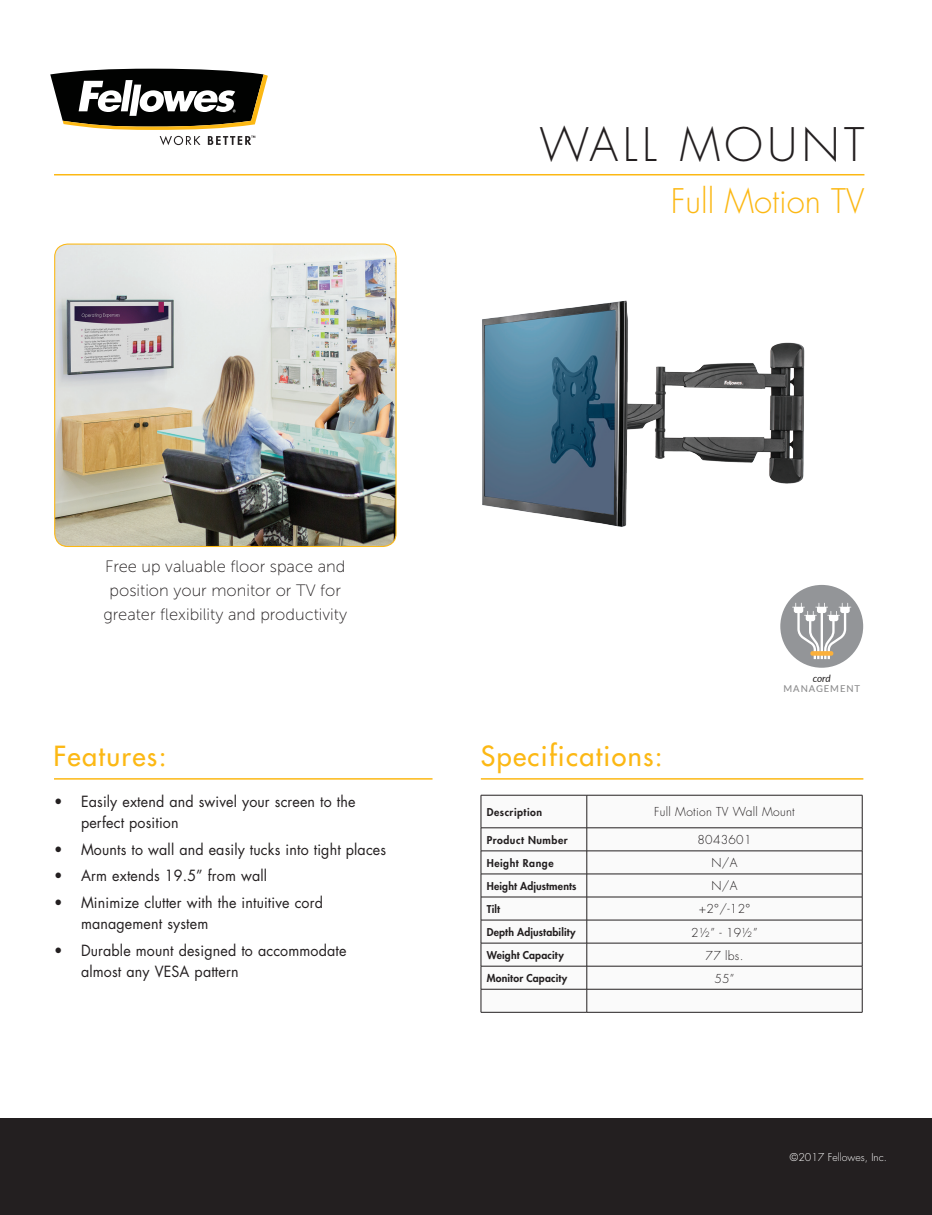
<style>
.page{position:relative;width:932px;height:1215px;background:#fff}
.page>*{position:absolute;margin:0;border:0;box-sizing:border-box;transform-origin:0 0}
.t1{font:300 45px "Futura Std";letter-spacing:.1em;color:#231f20}
.t2{font:300 33px "Futura Std";color:#fcb814}
.t3{font:500 27px "Futura Std";letter-spacing:.05em;color:#fcb814}
.t4{font:16.5px/24px "Museo Sans 100";color:#231f20;text-align:center}
.t5{font:15px/21px "Futura Std";letter-spacing:.01em;color:#231f20;scale:.95 1}
.t6{font:300 12px "Futura Std";letter-spacing:.025em;color:#231f20}
.t7{font:800 10.5px "Futura Std";letter-spacing:.02em;color:#231f20}
.t8{font:800 10.5px "Futura Std";letter-spacing:.05em;color:#231f20}
.t9{font:300 10.5px "Futura Std";color:#fff}
.t10{font:italic 10.05px "Lato";color:#211e1e}
.t11{font:500 9.45px "Lato";letter-spacing:.1em;color:#8c8c8d}
</style>
<div class="page">
<div style="left:0;top:1119px;width:932px;height:96px;background:#231f20"></div>
<svg style="left:50px;top:69px;width:218px;height:61px"></svg>
<svg style="left:160px;top:136px;width:40px;height:9px"></svg>
<svg style="left:208px;top:136px;width:47px;height:9px"></svg>
<hr style="left:54px;top:174px;width:810px;height:1px;background:#fcb814">
<hr style="left:54px;top:778px;width:378px;height:2px;background:#fcb814">
<hr style="left:481px;top:778px;width:382px;height:2px;background:#fcb814">
<img style="left:482px;top:300px;width:323px;height:227px">
<div style="left:780px;top:585px;width:83px;height:83px;background:#939598;border-radius:50%"></div>
<svg style="left:792px;top:603px;width:59px;height:56px"></svg>
<div style="left:810px;top:651px;width:23px;height:5px;background:#fbb03b;border-radius:2px"></div>
<svg style="left:481px;top:796px;width:381px;height:216px"></svg>
<hr style="left:481px;top:795px;width:105px;height:1px;background:#231f20">
<hr style="left:480px;top:795px;width:1px;height:33px;background:#231f20">
<hr style="left:586px;top:795px;width:276px;height:1px;background:#231f20">
<hr style="left:586px;top:795px;width:1px;height:33px;background:#231f20">
<hr style="left:862px;top:795px;width:1px;height:33px;background:#231f20">
<hr style="left:481px;top:828px;width:105px;height:1px;background:#231f20">
<hr style="left:586px;top:828px;width:276px;height:1px;background:#231f20">
<hr style="left:481px;top:851px;width:105px;height:1px;background:#231f20">
<hr style="left:586px;top:851px;width:276px;height:1px;background:#231f20">
<hr style="left:481px;top:874px;width:105px;height:1px;background:#231f20">
<hr style="left:586px;top:874px;width:276px;height:1px;background:#231f20">
<hr style="left:481px;top:897px;width:105px;height:1px;background:#231f20">
<hr style="left:586px;top:897px;width:276px;height:1px;background:#231f20">
<hr style="left:481px;top:920px;width:105px;height:1px;background:#231f20">
<hr style="left:586px;top:920px;width:276px;height:1px;background:#231f20">
<hr style="left:481px;top:943px;width:105px;height:1px;background:#231f20">
<hr style="left:586px;top:943px;width:276px;height:1px;background:#231f20">
<hr style="left:481px;top:966px;width:105px;height:1px;background:#231f20">
<hr style="left:586px;top:966px;width:276px;height:1px;background:#231f20">
<hr style="left:481px;top:989px;width:105px;height:1px;background:#231f20">
<svg style="left:480px;top:828px;width:1px;height:184px"></svg>
<hr style="left:586px;top:989px;width:276px;height:1px;background:#231f20">
<svg style="left:586px;top:828px;width:1px;height:184px"></svg>
<svg style="left:862px;top:828px;width:1px;height:184px"></svg>
<hr style="left:481px;top:1012px;width:105px;height:1px;background:#231f20">
<hr style="left:586px;top:1012px;width:276px;height:1px;background:#231f20">
<img style="left:55px;top:244px;width:341px;height:302px">
<div style="left:54px;top:244px;width:342px;height:303px;border:1px solid #fcb814;border-radius:13px"></div>
<h1 class="t1" style="left:539px;top:117px;width:326px">WALL MOUNT</h1>
<p class="t4" style="left:103px;top:555px;width:245px">Free up valuable floor space and position your monitor or TV for greater flexibility and productivity</p>
<h2 class="t2" style="left:671px;top:181px;width:195px">Full Motion TV</h2>
<p class="t10" style="left:812px;top:671px;width:20px">cord</p>
<p class="t11" style="left:783px;top:682px;width:78px">MANAGEMENT</p>
<h3 class="t3" style="left:53px;top:739px;width:114px">Features:</h3>
<h3 class="t3" style="left:481px;top:739px;width:183px">Specifications:</h3>
<p class="t5" style="left:81px;top:792px;width:290px;text-indent:-27px">• Easily extend and swivel your screen to the perfect position</p>
<p class="t5" style="left:54px;top:839px;width:351px">• Mounts to wall and easily tucks into tight places</p>
<p class="t5" style="left:54px;top:866px;width:226px">• Arm extends 19.5” from wall</p>
<p class="t5" style="left:81px;top:892px;width:256px;text-indent:-27px">• Minimize clutter with the intuitive cord management system</p>
<p class="t5" style="left:81px;top:940px;width:281px;text-indent:-27px">• Durable mount designed to accommodate almost any VESA pattern</p>
<p class="t8" style="left:486px;top:805px;width:57px">Description</p>
<p class="t6" style="left:654px;top:805px;width:142px">Full Motion TV Wall Mount</p>
<p class="t8" style="left:486px;top:833px;width:82px">Product Number</p>
<p class="t6" style="left:697px;top:833px;width:55px">8043601</p>
<p class="t8" style="left:486px;top:856px;width:68px">Height Range</p>
<p class="t6" style="left:711px;top:856px;width:28px">N/A</p>
<p class="t7" style="left:486px;top:879px;width:91px">Height Adjustments</p>
<p class="t6" style="left:711px;top:879px;width:28px">N/A</p>
<p class="t7" style="left:486px;top:902px;width:15px">Tilt</p>
<p class="t6" style="left:698px;top:902px;width:53px">+2°/-12°</p>
<p class="t7" style="left:486px;top:925px;width:90px">Depth Adjustability</p>
<p class="t6" style="left:691px;top:925px;width:68px">21/2” - 191/2”</p>
<p class="t7" style="left:486px;top:948px;width:79px">Weight Capacity</p>
<p class="t6" style="left:705px;top:948px;width:39px">77 lbs.</p>
<p class="t7" style="left:486px;top:972px;width:82px">Monitor Capacity</p>
<p class="t6" style="left:714px;top:971px;width:22px">55”</p>
<p class="t9" style="left:790px;top:1150px;width:98px">©2017 Fellowes, Inc.</p>
</div>
